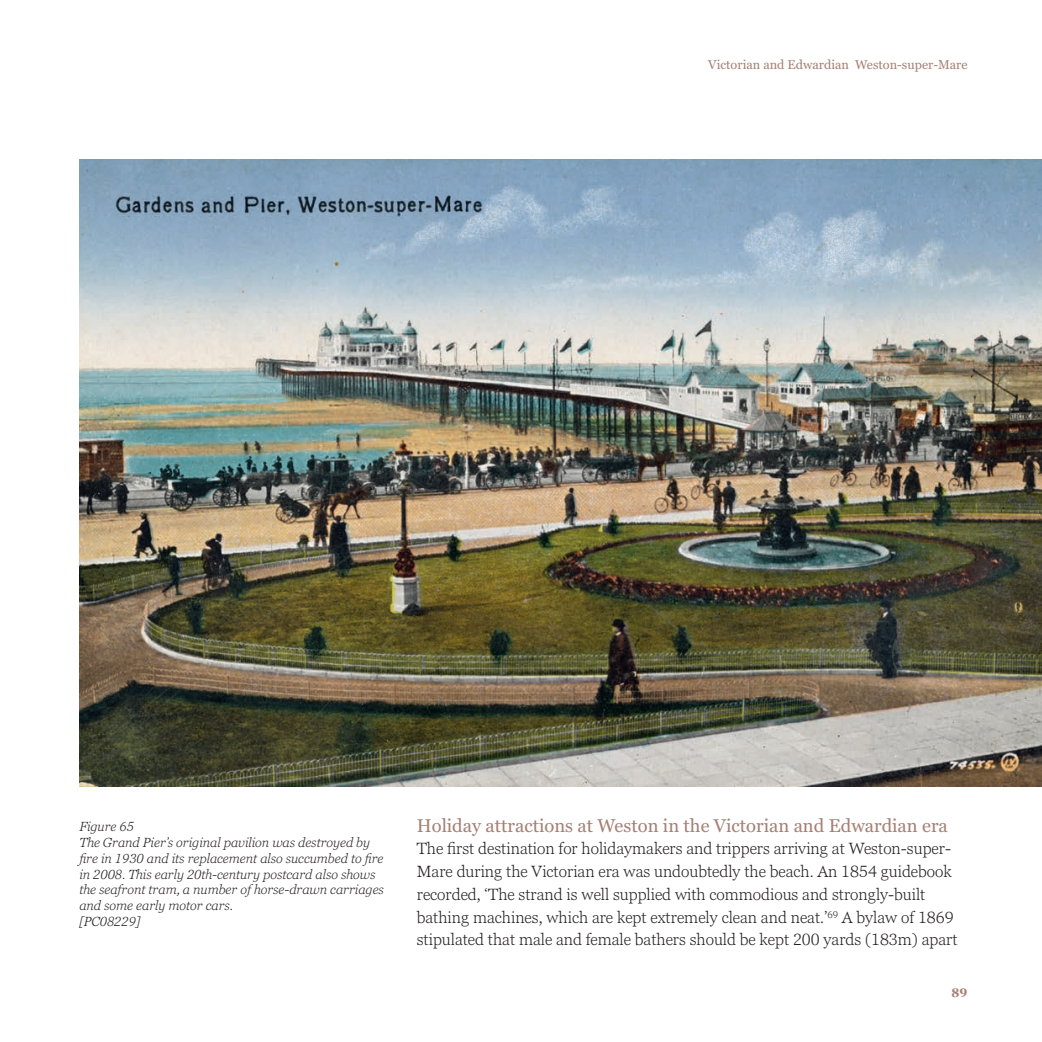
<style>
.page{position:relative;width:1042px;height:1042px;background:#fff}
.page>*{position:absolute;margin:0;border:0;box-sizing:border-box;transform-origin:0 0}
.t1{font:18.38px "Georgia Pro";color:#a68075}
.t2{font:300 16.1px/22.8px "Georgia Pro";color:#231f20}
.t3{font:italic 300 13.12px/15.8px "Georgia Pro";color:#231f20}
.t4{font:12.6px "Georgia Pro";color:#a68075}
.t5{font:700 12.25px "Georgia Pro";color:#a68075}
</style>
<div class="page">
<img style="left:79px;top:159px;width:963px;height:627px">
<p class="t4" style="left:708px;top:58px;width:261px">Victorian and Edwardian Weston-super-Mare</p>
<p class="t3" style="left:79px;top:819px;width:306px">Figure 65<br>The Grand Pier’s original pavilion was destroyed by fire in 1930 and its replacement also succumbed to fire in 2008. This early 20th-century postcard also shows the seafront tram, a number of horse-drawn carriages and some early motor cars.<br>[PC08229]</p>
<h3 class="t1" style="left:417px;top:815px;width:532px">Holiday attractions at Weston in the Victorian and Edwardian era</h3>
<p class="t2" style="left:417px;top:838px;width:542px">The first destination for holidaymakers and trippers arriving at Weston-super-Mare during the Victorian era was undoubtedly the beach. An 1854 guidebook recorded, ‘The strand is well supplied with commodious and strongly-built bathing machines, which are kept extremely clean and neat.’<sup>69</sup> A bylaw of 1869 stipulated that male and female bathers should be kept 200 yards (183m) apart</p>
<p class="t5" style="left:951px;top:985px;width:17px">89</p>
</div>
